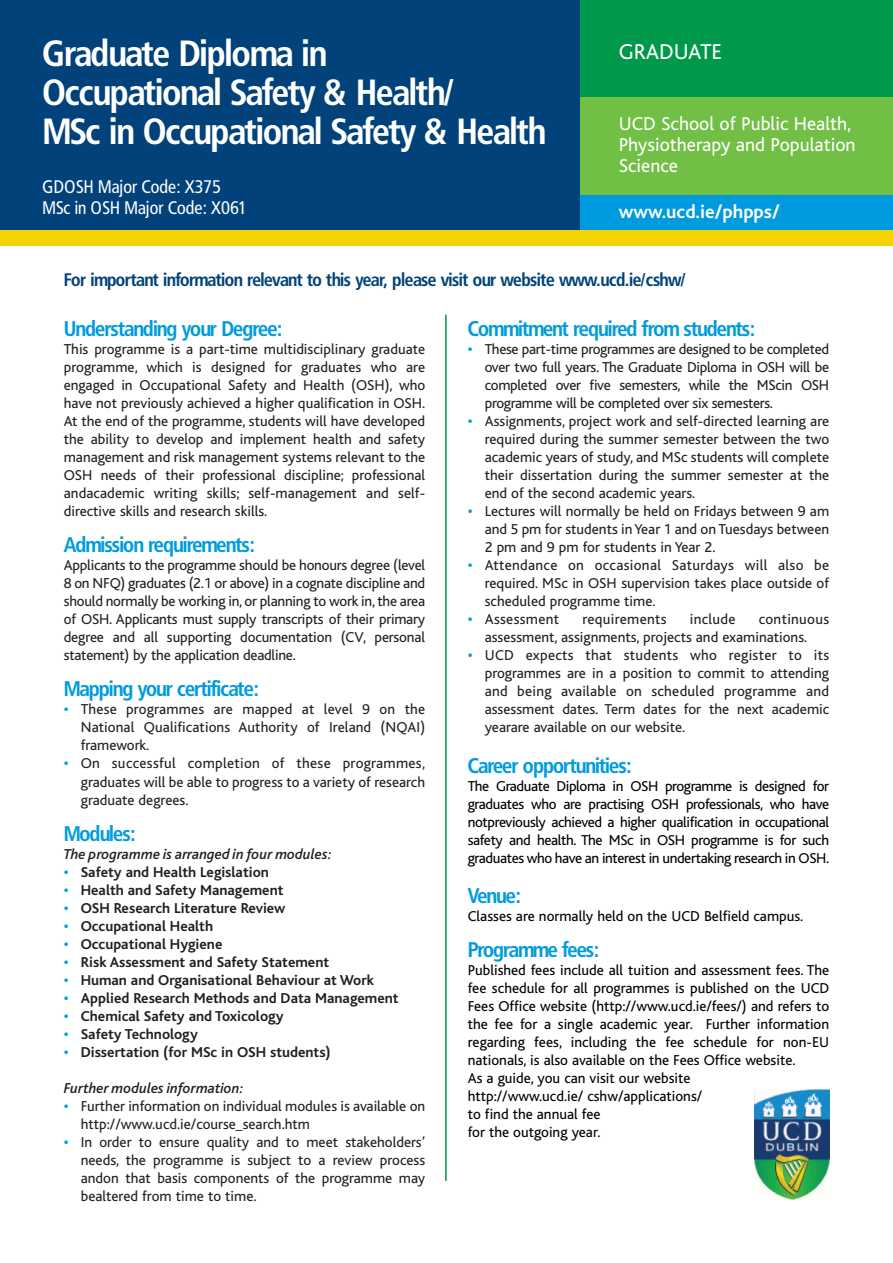
<style>
.page{position:relative;width:893px;height:1263px;background:#fff}
.page>*{position:absolute;margin:0;border:0;box-sizing:border-box;transform-origin:0 0}
.t1{font:700 36px/39px "Frutiger Condensed BQ";letter-spacing:-.025em;color:#fff}
.t2{font:22.5px "Bliss";color:#fff}
.t3{font:700 21px "Frutiger Condensed BQ";letter-spacing:-.04em;color:#009bde}
.t4{font:700 21px "Frutiger Condensed BQ";letter-spacing:-.06em;color:#009bde}
.t5{font:19.5px/21px "Bliss";color:#fff}
.t6{font:700 19.5px "Bliss";color:#fff}
.t7{font:700 18px "Frutiger Condensed BQ";letter-spacing:-.025em;color:#004279}
.t8{font:18px/21px "Frutiger Condensed BQ";color:#fff}
.t9{font:15px/18px "Bliss";color:#231f20;text-align:justify}
.t10{font:15px/18px "Bliss";color:#000;text-align:justify}
.t11{font:700 15px "Bliss";color:#231f20}
.t12{font:italic 500 15px "Bliss";color:#231f20}
.t13{font:15px "Bliss";letter-spacing:.02em;color:#231f20}
.s1{font-weight:700;color:#009bde}
.s2{color:#009bde}
</style>
<div class="page">
<div style="left:0;top:0;width:893px;height:238px;background:#004279"></div>
<div style="left:580px;top:0;width:313px;height:238px;background:#71bf44"></div>
<div style="left:580px;top:196px;width:313px;height:42px;background:#009bde"></div>
<div style="left:580px;top:0;width:313px;height:96px;background:#00984a"></div>
<img style="left:755px;top:1090px;width:74px;height:109px">
<hr style="left:445px;top:315px;width:2px;height:866px;background:#00984a">
<div style="left:0;top:231px;width:893px;height:15px;background:#f4d302"></div>
<h1 class="t1" style="left:43px;top:34px;width:506px">Graduate Diploma in<br>Occupational Safety &amp; Health/<br>MSc in Occupational Safety &amp; Health</h1>
<p class="t8" style="left:43px;top:176px;width:206px">GDOSH Major Code: X375<br>MSc in OSH Major Code: X061</p>
<h2 class="t2" style="left:619px;top:44px;width:105px">GRADUATE</h2>
<h3 class="t5" style="left:619px;top:116px;width:238px">UCD School of Public Health,<br>Physiotherapy and Population<br>Science</h3>
<h3 class="t6" style="left:619px;top:206px;width:163px">www.ucd.ie/phpps/</h3>
<p class="t7" style="left:64px;top:269px;width:623px">For important information relevant to this year, please visit our website www.ucd.ie/cshw/</p>
<h3 class="t3" style="left:64px;top:317px;width:219px">Understanding your Degree:</h3>
<p class="t9" style="left:64px;top:342px;width:363px">This programme is a part-time multidisciplinary graduate programme, which is designed for graduates who are engaged in Occupational Safety and Health (OSH), who have not previously achieved a higher qualification in OSH.<br>At the end of the programme, students will have developed the ability to develop and implement health and safety management and risk management systems relevant to the OSH needs of their professional discipline; professional andacademic writing skills; self-management and self&shy;directive skills and research skills.</p>
<h3 class="t3" style="left:64px;top:533px;width:192px">Admission requirements:</h3>
<p class="t9" style="left:64px;top:558px;width:363px">Applicants to the programme should be honours degree (level 8 on NFQ) graduates (2.1 or above) in a cognate discipline and should normally be working in, or planning to work in, the area of OSH. Applicants must supply transcripts of their primary degree and all supporting documentation (CV, personal statement) by the application deadline.</p>
<h3 class="t3" style="left:64px;top:677px;width:196px">Mapping your certificate:</h3>
<p class="t9" style="left:81px;top:702px;width:346px;text-indent:-17px"><span class="s1">•</span> These programmes are mapped at level 9 on the National Qualifications Authority of Ireland (NQAI) framework.</p>
<p class="t9" style="left:81px;top:756px;width:346px;text-indent:-17px"><span class="s1">•</span> On successful completion of these programmes, graduates will be able to progress to a variety of research graduate degrees.</p>
<h3 class="t3" style="left:64px;top:821px;width:73px">Modules:</h3>
<p class="t12" style="left:64px;top:849px;width:270px">The programme is arranged in four modules:</p>
<p class="t11" style="left:64px;top:867px;width:207px"><span class="s2">•</span> Safety and Health Legislation</p>
<p class="t11" style="left:64px;top:885px;width:221px"><span class="s2">•</span> Health and Safety Management</p>
<p class="t11" style="left:64px;top:903px;width:223px"><span class="s2">•</span> OSH Research Literature Review</p>
<p class="t11" style="left:64px;top:921px;width:151px"><span class="s2">•</span> Occupational Health</p>
<p class="t11" style="left:64px;top:939px;width:160px"><span class="s2">•</span> Occupational Hygiene</p>
<p class="t11" style="left:64px;top:957px;width:267px"><span class="s2">•</span> Risk Assessment and Safety Statement</p>
<p class="t11" style="left:64px;top:975px;width:312px"><span class="s2">•</span> Human and Organisational Behaviour at Work</p>
<p class="t11" style="left:64px;top:993px;width:336px"><span class="s2">•</span> Applied Research Methods and Data Management</p>
<p class="t11" style="left:64px;top:1011px;width:221px"><span class="s2">•</span> Chemical Safety and Toxicology</p>
<p class="t11" style="left:64px;top:1029px;width:136px"><span class="s2">•</span> Safety Technology</p>
<p class="t11" style="left:64px;top:1047px;width:269px"><span class="s2">•</span> Dissertation (for MSc in OSH students)</p>
<p class="t12" style="left:64px;top:1083px;width:182px">Further modules information:</p>
<p class="t9" style="left:81px;top:1098px;width:346px;text-indent:-17px"><span class="s1">•</span> Further information on individual modules is available on http://www.ucd.ie/course_search.htm</p>
<p class="t9" style="left:81px;top:1134px;width:346px;text-indent:-17px"><span class="s1">•</span> In order to ensure quality and to meet stakeholders’ needs, the programme is subject to a review process andon that basis components of the programme may bealtered from time to time.</p>
<h3 class="t3" style="left:468px;top:317px;width:288px">Commitment required from students:</h3>
<p class="t9" style="left:485px;top:342px;width:346px;text-indent:-17px"><span class="s1">•</span> These part-time programmes are designed to be completed over two full years. The Graduate Diploma in OSH will be completed over five semesters, while the MScin OSH programme will be completed over six semesters.</p>
<p class="t9" style="left:485px;top:414px;width:346px;text-indent:-17px"><span class="s1">•</span> Assignments, project work and self-directed learning are required during the summer semester between the two academic years of study, and MSc students will complete their dissertation during the summer semester at the end of the second academic years.</p>
<p class="t9" style="left:485px;top:504px;width:346px;text-indent:-17px"><span class="s1">•</span> Lectures will normally be held on Fridays between 9 am and 5 pm for students in Year 1 and on Tuesdays between 2 pm and 9 pm for students in Year 2.</p>
<p class="t9" style="left:485px;top:558px;width:346px;text-indent:-17px"><span class="s1">•</span> Attendance on occasional Saturdays will also be required. MSc in OSH supervision takes place outside of scheduled programme time.</p>
<p class="t13" style="left:468px;top:615px;width:93px"><span class="s1">•</span> Assessment</p>
<p class="t13" style="left:582px;top:615px;width:86px">requirements</p>
<p class="t13" style="left:690px;top:615px;width:47px">include</p>
<p class="t9" style="left:485px;top:612px;width:346px;text-indent:274px">continuous assessment, assignments, projects and examinations.</p>
<p class="t9" style="left:485px;top:648px;width:346px;text-indent:-17px"><span class="s1">•</span> UCD expects that students who register to its programmes are in a position to commit to attending and being available on scheduled programme and assessment dates. Term dates for the next academic yearare available on our website.</p>
<h3 class="t3" style="left:468px;top:753px;width:165px">Career opportunities:</h3>
<p class="t10" style="left:468px;top:778px;width:363px">The Graduate Diploma in OSH programme is designed for graduates who are practising OSH professionals, who have notpreviously achieved a higher qualification in occupational safety and health. The MSc in OSH programme is for such graduates who have an interest in undertaking research in OSH.</p>
<h3 class="t3" style="left:468px;top:883px;width:54px">Venue:</h3>
<p class="t10" style="left:468px;top:909px;width:337px">Classes are normally held on the UCD Belfield campus.</p>
<h3 class="t4" style="left:468px;top:937px;width:132px">Programme fees:</h3>
<p class="t10" style="left:468px;top:963px;width:363px;text-align:left">Published fees include all tuition and assessment fees. The fee schedule for all programmes is published on the UCD Fees Office website (http://www.ucd.ie/fees/) and refers to the fee for a single academic year. Further information regarding fees, including the fee schedule for non-EU nationals, is also available on the Fees Office website.<br>As a guide, you can visit our website<br>http://www.ucd.ie/ cshw/applications/<br>to find the annual fee<br>for the outgoing year.</p>
</div>
